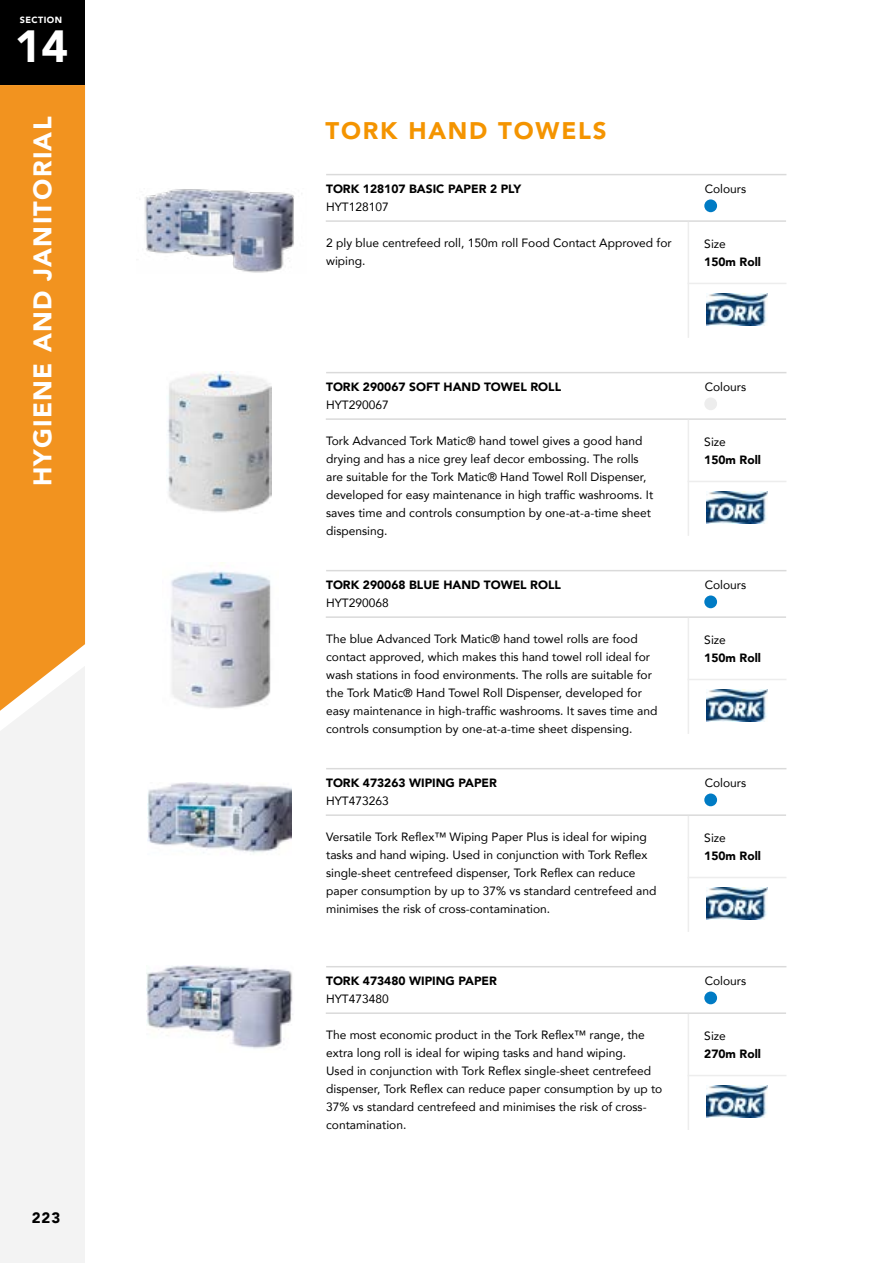
<style>
.page{position:relative;width:893px;height:1263px;background:#fff}
.page>*{position:absolute;margin:0;border:0;box-sizing:border-box;transform-origin:0 0}
.t1{font:900 45px "Avenir";color:#fff}
.t2{font:900 25.5px "Avenir";letter-spacing:.05em;color:#fff}
.t3{font:900 24px "Avenir";letter-spacing:.075em;color:#f49400}
.t4{font:900 15px "Avenir";color:#000}
.t5{font:12px/18px "Avenir";color:#000}
.t6{font:900 12px "Avenir";color:#000}
.t7{font:900 9px "Avenir";letter-spacing:.05em;color:#fff}
</style>
<div class="page">
<div style="left:0;top:85px;width:85px;height:581px;background:#f2931f"></div>
<div style="left:0;top:0;width:85px;height:85px;background:#000"></div>
<div style="left:0;top:666px;width:85px;height:597px;background:#f3f3f3"></div>
<hr style="left:326px;top:220px;width:460px;height:2px;background:#dadada">
<hr style="left:326px;top:174px;width:460px;height:1px;background:#dadada">
<hr style="left:688px;top:222px;width:1px;height:116px;background:#ededed">
<div style="left:704px;top:199px;width:13px;height:13px;background:#007bc4;border-radius:50%"></div>
<hr style="left:688px;top:283px;width:98px;height:1px;background:#ededed">
<hr style="left:326px;top:418px;width:460px;height:2px;background:#dadada">
<hr style="left:326px;top:372px;width:460px;height:1px;background:#dadada">
<hr style="left:688px;top:420px;width:1px;height:116px;background:#ededed">
<div style="left:704px;top:397px;width:13px;height:13px;background:#ededed;border-radius:50%"></div>
<hr style="left:688px;top:481px;width:98px;height:1px;background:#ededed">
<img style="left:707px;top:294px;width:60px;height:31px">
<img style="left:707px;top:492px;width:60px;height:31px">
<hr style="left:326px;top:616px;width:460px;height:2px;background:#dadada">
<hr style="left:326px;top:570px;width:460px;height:1px;background:#dadada">
<hr style="left:688px;top:618px;width:1px;height:116px;background:#ededed">
<div style="left:704px;top:595px;width:13px;height:13px;background:#007bc4;border-radius:50%"></div>
<hr style="left:688px;top:679px;width:98px;height:1px;background:#ededed">
<img style="left:707px;top:690px;width:60px;height:31px">
<hr style="left:326px;top:814px;width:460px;height:2px;background:#dadada">
<hr style="left:326px;top:768px;width:460px;height:1px;background:#dadada">
<hr style="left:688px;top:816px;width:1px;height:116px;background:#ededed">
<div style="left:704px;top:793px;width:13px;height:13px;background:#007bc4;border-radius:50%"></div>
<hr style="left:688px;top:877px;width:98px;height:1px;background:#ededed">
<img style="left:707px;top:888px;width:60px;height:31px">
<hr style="left:326px;top:1012px;width:460px;height:2px;background:#dadada">
<hr style="left:326px;top:966px;width:460px;height:1px;background:#dadada">
<hr style="left:688px;top:1014px;width:1px;height:116px;background:#ededed">
<div style="left:704px;top:991px;width:13px;height:13px;background:#007bc4;border-radius:50%"></div>
<hr style="left:688px;top:1075px;width:98px;height:1px;background:#ededed">
<img style="left:707px;top:1086px;width:60px;height:31px">
<img style="left:145px;top:189px;width:149px;height:84px">
<img style="left:167px;top:372px;width:104px;height:140px">
<img style="left:170px;top:562px;width:101px;height:146px">
<img style="left:148px;top:783px;width:144px;height:71px">
<img style="left:146px;top:966px;width:147px;height:83px">
<p class="t7" style="left:20px;top:14px;width:44px">SECTION</p>
<h1 class="t1" style="left:15px;top:17px;width:55px">14</h1>
<h2 class="t2" style="left:26px;top:486px;width:371px;rotate:-90deg">HYGIENE AND JANITORIAL</h2>
<p class="t4" style="left:32px;top:1208px;width:30px">223</p>
<h3 class="t3" style="left:326px;top:115px;width:283px">TORK HAND TOWELS</h3>
<p class="t6" style="left:326px;top:181px;width:197px">TORK 128107 BASIC PAPER 2 PLY</p>
<p class="t5" style="left:705px;top:181px;width:43px">Colours</p>
<p class="t5" style="left:326px;top:199px;width:64px">HYT128107</p>
<p class="t5" style="left:326px;top:235px;width:347px">2 ply blue centrefeed roll, 150m roll Food Contact Approved for wiping.</p>
<p class="t5" style="left:704px;top:235px;width:23px">Size</p>
<p class="t6" style="left:704px;top:254px;width:58px">150m Roll</p>
<p class="t6" style="left:326px;top:379px;width:236px">TORK 290067 SOFT HAND TOWEL ROLL</p>
<p class="t5" style="left:705px;top:379px;width:43px">Colours</p>
<p class="t5" style="left:326px;top:397px;width:64px">HYT290067</p>
<p class="t5" style="left:326px;top:433px;width:329px">Tork Advanced Tork Matic® hand towel gives a good hand drying and has a nice grey leaf decor embossing. The rolls are suitable for the Tork Matic® Hand Towel Roll Dispenser, developed for easy maintenance in high traffic washrooms. It saves time and controls consumption by one-at-a-time sheet dispensing.</p>
<p class="t5" style="left:704px;top:433px;width:23px">Size</p>
<p class="t6" style="left:704px;top:452px;width:58px">150m Roll</p>
<p class="t6" style="left:326px;top:577px;width:236px">TORK 290068 BLUE HAND TOWEL ROLL</p>
<p class="t5" style="left:705px;top:577px;width:43px">Colours</p>
<p class="t5" style="left:326px;top:595px;width:64px">HYT290068</p>
<p class="t5" style="left:326px;top:631px;width:333px">The blue Advanced Tork Matic® hand towel rolls are food contact approved, which makes this hand towel roll ideal for wash stations in food environments. The rolls are suitable for the Tork Matic® Hand Towel Roll Dispenser, developed for easy maintenance in high-traffic washrooms. It saves time and controls consumption by one-at-a-time sheet dispensing.</p>
<p class="t5" style="left:704px;top:631px;width:23px">Size</p>
<p class="t6" style="left:704px;top:650px;width:58px">150m Roll</p>
<p class="t6" style="left:326px;top:775px;width:172px">TORK 473263 WIPING PAPER</p>
<p class="t5" style="left:705px;top:775px;width:43px">Colours</p>
<p class="t5" style="left:326px;top:793px;width:64px">HYT473263</p>
<p class="t5" style="left:326px;top:829px;width:332px">Versatile Tork Reflex™ Wiping Paper Plus is ideal for wiping tasks and hand wiping. Used in conjunction with Tork Reflex single-sheet centrefeed dispenser, Tork Reflex can reduce paper consumption by up to 37% vs standard centrefeed and minimises the risk of cross-contamination.</p>
<p class="t5" style="left:704px;top:829px;width:23px">Size</p>
<p class="t6" style="left:704px;top:848px;width:58px">150m Roll</p>
<p class="t6" style="left:326px;top:973px;width:172px">TORK 473480 WIPING PAPER</p>
<p class="t5" style="left:705px;top:973px;width:43px">Colours</p>
<p class="t5" style="left:326px;top:991px;width:64px">HYT473480</p>
<p class="t5" style="left:326px;top:1027px;width:338px">The most economic product in the Tork Reflex™ range, the extra long roll is ideal for wiping tasks and hand wiping.<br>Used in conjunction with Tork Reflex single-sheet centrefeed dispenser, Tork Reflex can reduce paper consumption by up to 37% vs standard centrefeed and minimises the risk of cross&shy;contamination.</p>
<p class="t5" style="left:704px;top:1027px;width:23px">Size</p>
<p class="t6" style="left:704px;top:1046px;width:58px">270m Roll</p>
</div>
